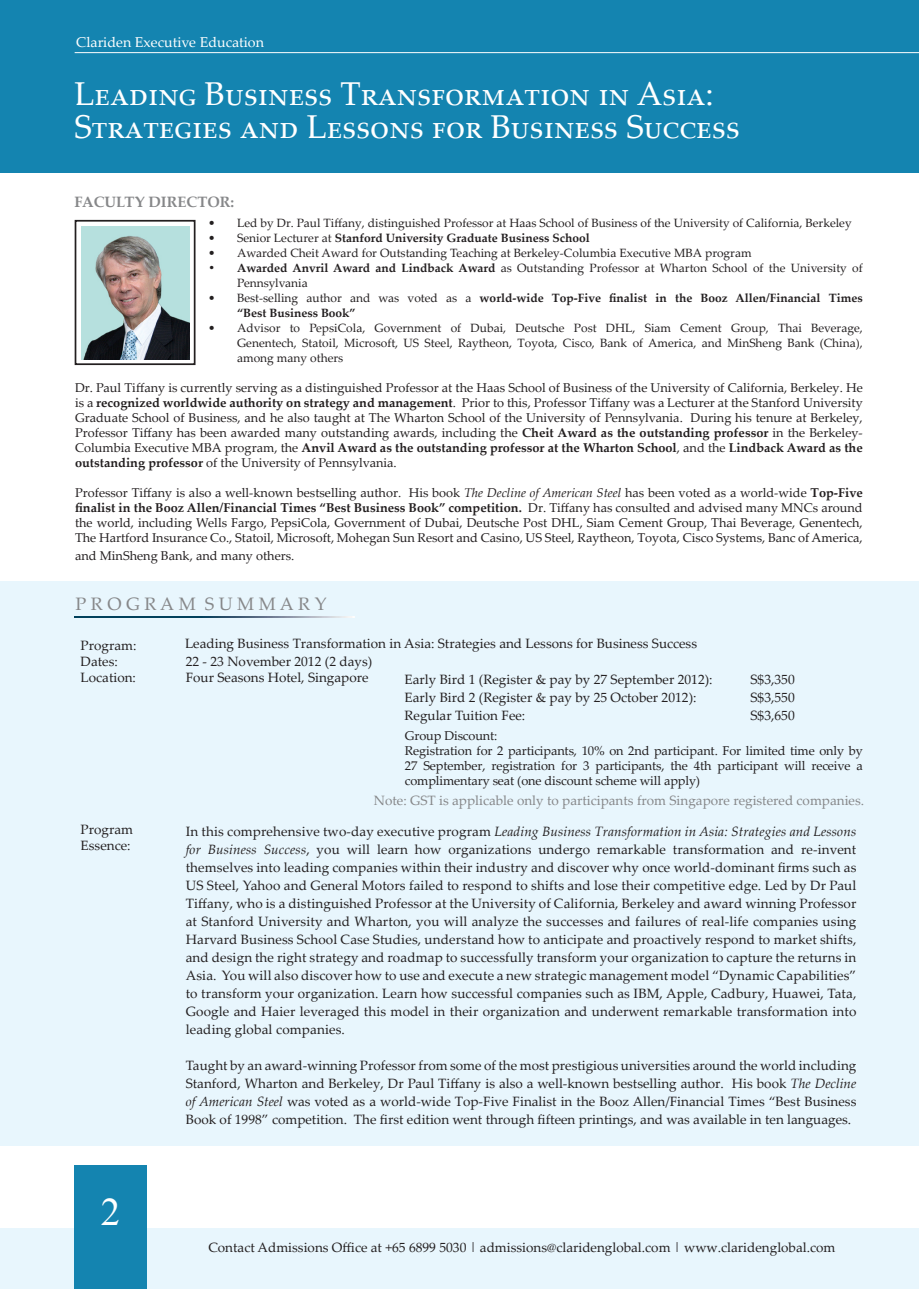
<style>
.page{position:relative;width:919px;height:1289px;background:#fff}
.page>*{position:absolute;margin:0;border:0;box-sizing:border-box;transform-origin:0 0}
.t1{font:39px "Times New Roman";color:#fff}
.t2{font:33px/33px "Palatino Linotype";color:#fff}
.t3{font:18px "Palatino Linotype";color:#868789}
.t4{font:700 15px "Palatino Linotype";color:#868789}
.t5{font:14.25px "Palatino Linotype";color:#fff}
.t6{font:13.5px/18px "Palatino Linotype";color:#231f20}
.t7{font:13.5px "Palatino Linotype";color:#868789}
.t8{font:12.75px/15px "Palatino Linotype";color:#231f20;text-align:justify}
.t9{font:12px/15px "Palatino Linotype";color:#231f20}
.t10{font:700 12px/15px "Palatino Linotype";color:#231f20}
.s1{font-weight:400}
.s2{font-weight:700}
.s3{font-style:italic}
.s4{font-style:inherit}
</style>
<div class="page">
<div style="left:0;top:581px;width:918px;height:565px;background:#e8f6fd"></div>
<div style="left:0;top:0;width:918px;height:173px;background:#1484b0"></div>
<div style="left:0;top:1227px;width:918px;height:61px;background:#e8f6fd"></div>
<div style="left:75px;top:1165px;width:72px;height:123px;background:#1484b0"></div>
<hr style="left:75px;top:52px;width:843px;height:1px;background:#fff">
<img style="left:75px;top:616px;width:279px;height:1px">
<svg style="left:81px;top:226px;width:109px;height:134px"></svg>
<div style="left:75px;top:220px;width:120px;height:145px;border:2px solid #231f20"></div>
<img style="left:82px;top:226px;width:107px;height:133px">
<p class="t5" style="left:76px;top:32px;width:189px">Clariden Executive Education</p>
<p class="t2" style="left:75px;top:76px;width:666px">Leading Business Transformation in Asia:<br>Strategies and Lessons for Business Success</p>
<p class="t4" style="left:75px;top:191px;width:161px">FACULTY DIRECTOR:</p>
<p class="t9" style="left:208px;top:215px;width:645px">• Led by Dr. Paul Tiffany, distinguished Professor at Haas School of Business of the University of California, Berkeley</p>
<p class="t10" style="left:208px;top:230px;width:383px"><span class="s1">• Senior Lecturer at</span> Stanford University Graduate Business School</p>
<p class="t9" style="left:208px;top:245px;width:545px">• Awarded Cheit Award for Outstanding Teaching at Berkeley-Columbia Executive MBA program</p>
<p class="t9" style="left:237px;top:260px;width:627px;text-indent:-29px"><span class="s2">• Awarded Anvril Award and Lindback Award</span> as Outstanding Professor at Wharton School of the University of<br>Pennsylvania</p>
<p class="t10" style="left:237px;top:290px;width:627px;text-indent:-29px"><span class="s1">• Best-selling author and was voted as a</span> world-wide Top-Five finalist in the Booz Allen/Financial Times “Best Business Book”</p>
<p class="t9" style="left:237px;top:320px;width:627px;text-align:justify;text-indent:-29px">• Advisor to PepsiCola, Government of Dubai, Deutsche Post DHL, Siam Cement Group, Thai Beverage, Genentech, Statoil, Microsoft, US Steel, Raytheon, Toyota, Cisco, Bank of America, and MinSheng Bank (China), among many others</p>
<p class="t8" style="left:75px;top:380px;width:789px">Dr. Paul Tiffany is currently serving as a distinguished Professor at the Haas School of Business of the University of California, Berkeley. He is a <span class="s2">recognized worldwide authority on strategy and management</span>. Prior to this, Professor Tiffany was a Lecturer at the Stanford University Graduate School of Business, and he also taught at The Wharton School of the University of Pennsylvania. During his tenure at Berkeley, Professor Tiffany has been awarded many outstanding awards, including the <span class="s2">Cheit Award as the outstanding professor</span> in the Berkeley-Columbia Executive MBA program, the <span class="s2">Anvil Award as the outstanding professor at the Wharton School</span>, and the <span class="s2">Lindback Award as the outstanding professor</span> of the University of Pennsylvania.</p>
<p class="t8" style="left:75px;top:485px;width:789px">Professor Tiffany is also a well-known bestselling author. His book <span class="s3">The Decline of American Steel</span> has been voted as a world-wide <span class="s2">Top-Five finalist in the Booz Allen/Financial Times “Best Business Book” competition.</span> Dr. Tiffany has consulted and advised many MNCs around the world, including Wells Fargo, PepsiCola, Government of Dubai, Deutsche Post DHL, Siam Cement Group, Thai Beverage, Genentech, The Hartford Insurance Co., Statoil, Microsoft, Mohegan Sun Resort and Casino, US Steel, Raytheon, Toyota, Cisco Systems, Banc of America,</p>
<p class="t8" style="left:75px;top:548px;width:221px">and MinSheng Bank, and many others.</p>
<p class="t3" style="left:76px;top:591px;width:253px">P R O G R A M S U M M A R Y</p>
<p class="t6" style="left:81px;top:636px;width:57px">Program:</p>
<p class="t6" style="left:81px;top:652px;width:39px">Dates:</p>
<p class="t6" style="left:81px;top:668px;width:57px">Location:</p>
<p class="t6" style="left:185px;top:633px;width:513px">Leading Business Transformation in Asia: Strategies and Lessons for Business Success</p>
<p class="t6" style="left:404px;top:670px;width:309px">Early Bird 1 (Register &amp; pay by 27 September 2012):</p>
<p class="t6" style="left:404px;top:688px;width:293px">Early Bird 2 (Register &amp; pay by <span class="s4">25</span> October 2012):</p>
<p class="t6" style="left:404px;top:706px;width:122px">Regular Tuition Fee:</p>
<p class="t6" style="left:186px;top:652px;width:188px">22 - 23 November 2012 (2 days)</p>
<p class="t6" style="left:186px;top:668px;width:184px">Four Seasons Hotel, Singapore</p>
<p class="t6" style="left:750px;top:670px;width:46px">S$3,350</p>
<p class="t6" style="left:750px;top:688px;width:46px">S$3,550<br>S$3,650</p>
<p class="t8" style="left:405px;top:727px;width:94px">Group Discount:</p>
<p class="t8" style="left:405px;top:742px;width:459px">Registration for 2 participants, 10% on 2nd participant. For limited time only by 27 September, registration for 3 participants, the 4th participant will receive a complimentary seat (one discount scheme will apply)</p>
<p class="t7" style="left:374px;top:791px;width:491px">Note: GST is applicable only to participants from Singapore registered companies.</p>
<p class="t6" style="left:81px;top:820px;width:54px;line-height:16.2px">Program<br>Essence:</p>
<p class="t6" style="left:186px;top:821px;width:672px;text-align:justify">In this comprehensive two-day executive program <span class="s3">Leading Business Transformation in Asia: Strategies and Lessons for Business Success</span>, you will learn how organizations undergo remarkable transformation and re-invent themselves into leading companies within their industry and discover why once world-dominant firms such as US Steel, Yahoo and General Motors failed to respond to shifts and lose their competitive edge. Led by Dr Paul Tiffany, who is a distinguished Professor at the University of California, Berkeley and award winning Professor at Stanford University and Wharton, you will analyze the successes and failures of real-life companies using Harvard Business School Case Studies, understand how to anticipate and proactively respond to market shifts, and design the right strategy and roadmap to successfully transform your organization to capture the returns in Asia. You will also discover how to use and execute a new strategic management model “Dynamic Capabilities” to transform your organization. Learn how successful companies such as IBM, Apple, Cadbury, Huawei, Tata, Google and Haier leveraged this model in their organization and underwent remarkable transformation into leading global companies.</p>
<p class="t6" style="left:186px;top:1055px;width:672px;text-align:justify">Taught by an award-winning Professor from some of the most prestigious universities around the world including Stanford, Wharton and Berkeley, Dr Paul Tiffany is also a well-known bestselling author. His book <span class="s3">The Decline of American Steel</span> was voted as a world-wide Top-Five Finalist in the Booz Allen/Financial Times “Best Business Book of 1998” competition. The first edition went through fifteen printings, and was available in ten languages.</p>
<p class="t1" style="left:101px;top:1185px;width:21px">2</p>
<p class="t6" style="left:208px;top:1238px;width:628px">Contact Admissions Office at +65 6899 5030 | admissions@claridenglobal.com | www.claridenglobal.com</p>
</div>
